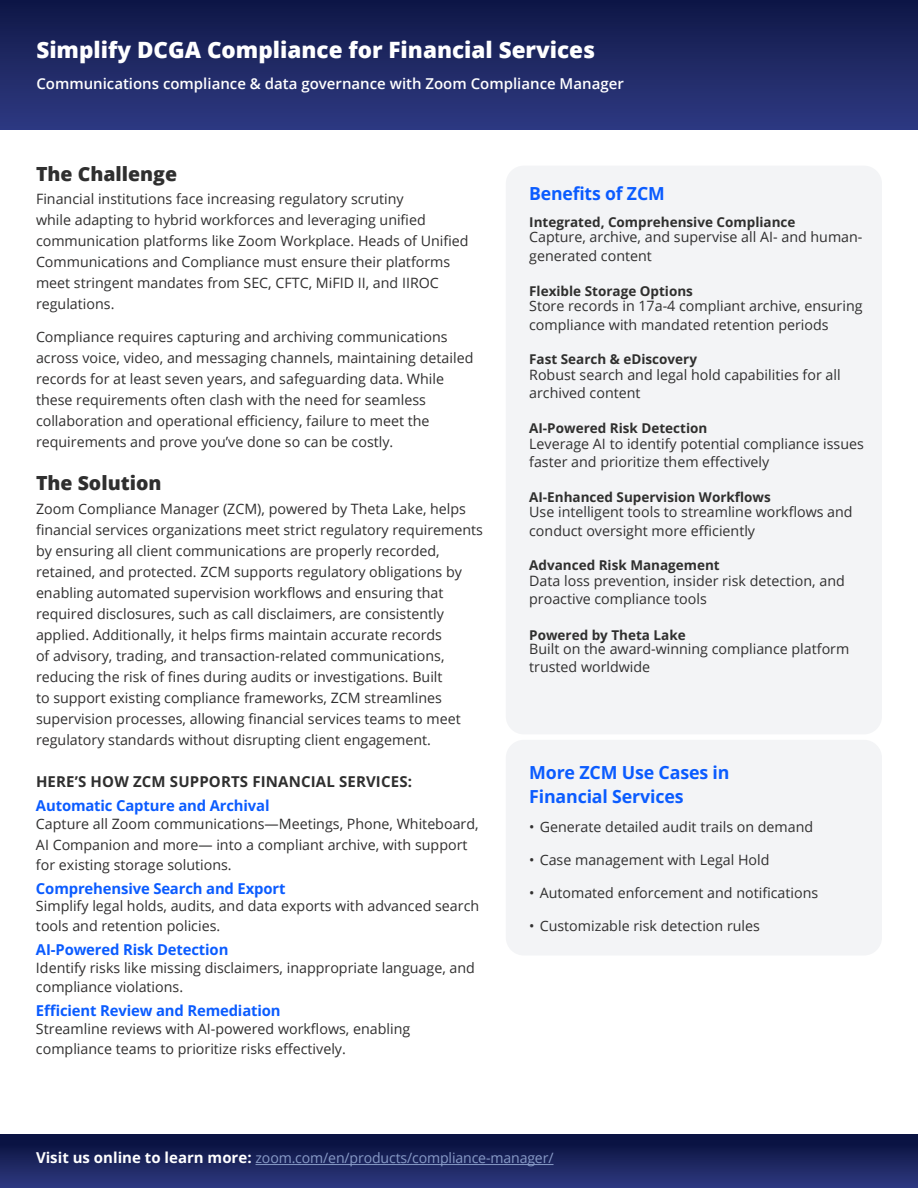
<style>
.page{position:relative;width:918px;height:1188px;background:#fff}
.page>*{position:absolute;margin:0;border:0;box-sizing:border-box;transform-origin:0 0}
.t1{font:800 22.5px "Open Sans";color:#fff}
.t2{font:800 19.5px "Open Sans";color:#2f2f2f}
.t3{font:700 18px/24px "Open Sans";letter-spacing:-.01em;color:#0b5cff}
.t4{font:700 15px "Open Sans";letter-spacing:-.01em;color:#0b5cff}
.t5{font:600 15px "Open Sans";color:#fff}
.t6{font:700 15px "Open Sans";letter-spacing:.01em;color:#2f2f2f}
.t7{font:14.25px/21px "Open Sans";color:#302f2f}
.t8{font:14.25px "Open Sans";letter-spacing:-.01em;color:#879ac6}
.t9{font:700 13.5px "Open Sans";color:#2f2f2e}
.s1{font-weight:700;font-size:15px;color:#fff}
</style>
<div class="page">
<div style="left:506px;top:166px;width:376px;height:568px;background:#f3f4f6;border-radius:18px"></div>
<div style="left:0;top:0;width:918px;height:130px;background:linear-gradient(to bottom,#0f1746,#2e3982)"></div>
<div style="left:506px;top:740px;width:376px;height:216px;background:#f3f4f6;border-radius:18px"></div>
<div style="left:0;top:1134px;width:918px;height:54px;background:linear-gradient(to bottom,#060e39,#2d387e)"></div>
<hr style="left:256px;top:1164px;width:298px;height:1px;background:#879ac6">
<h1 class="t1" style="left:36px;top:32px;width:560px">Simplify DCGA Compliance for Financial Services</h1>
<p class="t5" style="left:36px;top:73px;width:589px">Communications compliance &amp; data governance with Zoom Compliance Manager</p>
<h2 class="t2" style="left:36px;top:159px;width:143px">The Challenge</h2>
<p class="t7" style="left:36px;top:188px;width:434px">Financial institutions face increasing regulatory scrutiny<br>while adapting to hybrid workforces and leveraging unified communication platforms like Zoom Workplace. Heads of Unified Communications and Compliance must ensure their platforms meet stringent mandates from SEC, CFTC, MiFID II, and IIROC regulations.</p>
<p class="t7" style="left:36px;top:326px;width:439px">Compliance requires capturing and archiving communications across voice, video, and messaging channels, maintaining detailed records for at least seven years, and safeguarding data. While these requirements often clash with the need for seamless collaboration and operational efficiency, failure to meet the requirements and prove you’ve done so can be costly.</p>
<h2 class="t2" style="left:36px;top:469px;width:127px">The Solution</h2>
<p class="t7" style="left:36px;top:498px;width:449px">Zoom Compliance Manager (ZCM), powered by Theta Lake, helps financial services organizations meet strict regulatory requirements by ensuring all client communications are properly recorded, retained, and protected. ZCM supports regulatory obligations by enabling automated supervision workflows and ensuring that required disclosures, such as call disclaimers, are consistently applied. Additionally, it helps firms maintain accurate records<br>of advisory, trading, and transaction-related communications, reducing the risk of fines during audits or investigations. Built<br>to support existing compliance frameworks, ZCM streamlines supervision processes, allowing financial services teams to meet regulatory standards without disrupting client engagement.</p>
<p class="t6" style="left:36px;top:771px;width:378px">HERE’S HOW ZCM SUPPORTS FINANCIAL SERVICES:</p>
<p class="t4" style="left:36px;top:795px;width:235px">Automatic Capture and Archival</p>
<p class="t7" style="left:36px;top:814px;width:444px;line-height:20.1px">Capture all Zoom communications—Meetings, Phone, Whiteboard,<br>AI Companion and more— into a compliant archive, with support for existing storage solutions.</p>
<p class="t4" style="left:36px;top:878px;width:251px">Comprehensive Search and Export</p>
<p class="t7" style="left:36px;top:896px;width:445px;line-height:19.5px">Simplify legal holds, audits, and data exports with advanced search tools and retention policies.</p>
<p class="t4" style="left:36px;top:939px;width:194px">AI-Powered Risk Detection</p>
<p class="t7" style="left:36px;top:957px;width:440px;line-height:19.5px">Identify risks like missing disclaimers, inappropriate language, and compliance violations.</p>
<p class="t4" style="left:36px;top:1000px;width:246px">Efficient Review and Remediation</p>
<p class="t7" style="left:36px;top:1019px;width:376px;line-height:19.5px">Streamline reviews with AI-powered workflows, enabling compliance teams to prioritize risks effectively.</p>
<p class="t3" style="left:529px;top:181px;width:137px">Benefits of ZCM</p>
<p class="t9" style="left:529px;top:213px;width:268px">Integrated, Comprehensive Compliance</p>
<p class="t7" style="left:529px;top:228px;width:335px;line-height:18.6px">Capture, archive, and supervise all AI- and human&shy;generated content</p>
<p class="t9" style="left:529px;top:281px;width:165px">Flexible Storage Options</p>
<p class="t7" style="left:529px;top:296px;width:335px;line-height:18.6px">Store records in 17a-4 compliant archive, ensuring compliance with mandated retention periods</p>
<p class="t9" style="left:529px;top:350px;width:169px">Fast Search &amp; eDiscovery</p>
<p class="t7" style="left:529px;top:365px;width:313px;line-height:18.6px">Robust search and legal hold capabilities for all archived content</p>
<p class="t9" style="left:529px;top:419px;width:180px">AI-Powered Risk Detection</p>
<p class="t7" style="left:529px;top:434px;width:336px;line-height:18.6px">Leverage AI to identify potential compliance issues faster and prioritize them effectively</p>
<p class="t9" style="left:529px;top:487px;width:243px">AI-Enhanced Supervision Workflows</p>
<p class="t7" style="left:529px;top:502px;width:325px;line-height:18.6px">Use intelligent tools to streamline workflows and conduct oversight more efficiently</p>
<p class="t9" style="left:529px;top:556px;width:192px">Advanced Risk Management</p>
<p class="t7" style="left:529px;top:571px;width:317px;line-height:18.6px">Data loss prevention, insider risk detection, and proactive compliance tools</p>
<p class="t9" style="left:529px;top:625px;width:158px">Powered by Theta Lake</p>
<p class="t7" style="left:529px;top:639px;width:322px;line-height:17.9px">Built on the award-winning compliance platform trusted worldwide</p>
<p class="t3" style="left:529px;top:760px;width:202px">More ZCM Use Cases in<br>Financial Services</p>
<p class="t7" style="left:529px;top:816px;width:286px">• Generate detailed audit trails on demand</p>
<p class="t7" style="left:529px;top:849px;width:242px">• Case management with Legal Hold</p>
<p class="t7" style="left:529px;top:882px;width:291px">• Automated enforcement and notifications</p>
<p class="t7" style="left:529px;top:915px;width:232px">• Customizable risk detection rules</p>
<p class="t8" style="left:36px;top:1149px;width:519px"><span class="s1">Visit us online to learn more:</span> zoom.com/en/products/compliance-manager/</p>
</div>
